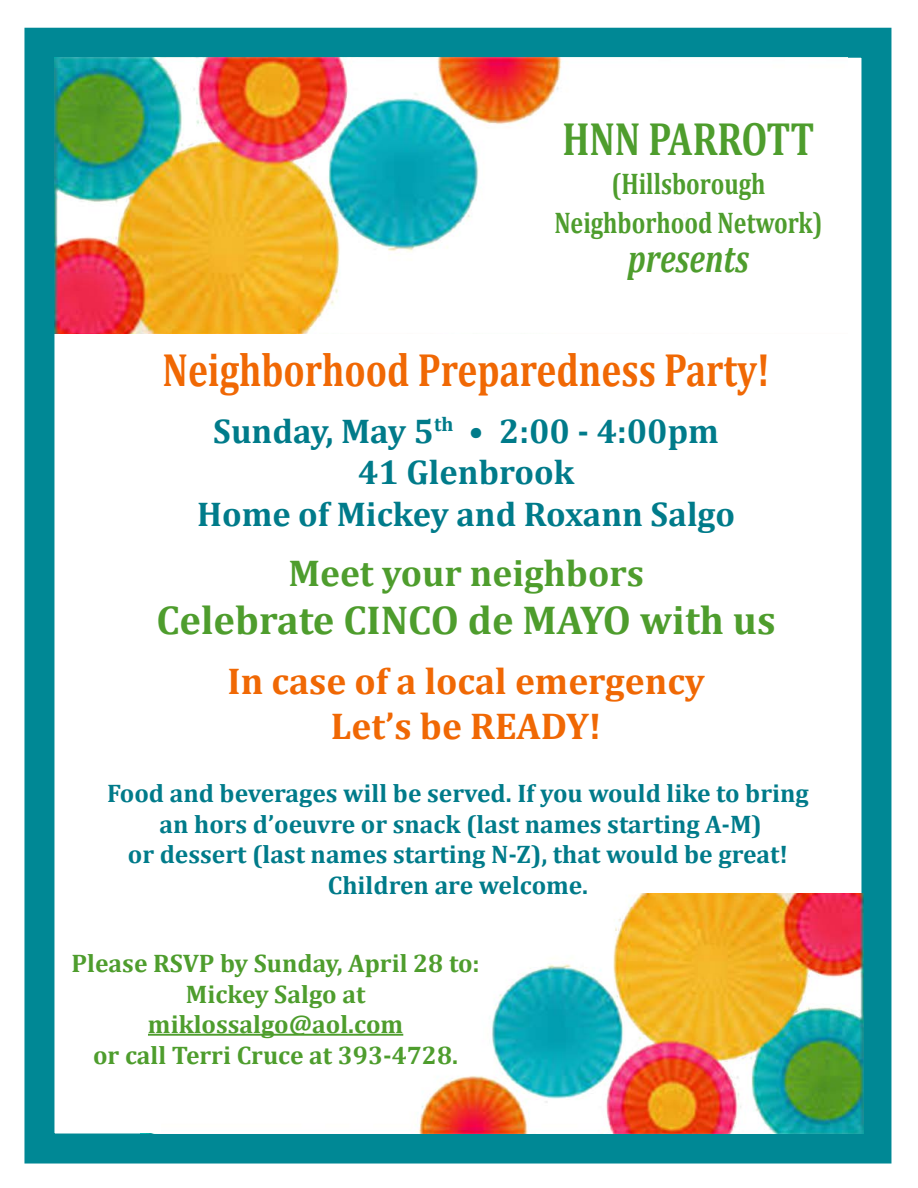
<style>
.page{position:relative;width:918px;height:1188px;background:#fff}
.page>*{position:absolute;margin:0;border:0;box-sizing:border-box;transform-origin:0 0}
.t1{font:700 46.8px "Cambria";color:#f06804;scale:.8 1}
.t2{font:700 46.8px "Cambria";color:#4e9d2d;scale:.8 1}
.t3{font:700 40.5px "Cambria";color:#4e9d2d}
.t4{font:italic 700 39.3px "Cambria";color:#4e9d2d;scale:.8 1}
.t5{font:700 37.5px/45px "Cambria";color:#f06804;text-align:center}
.t6{font:700 37.5px "Cambria";color:#4e9d2d}
.t7{font:700 34.5px/41.4px "Cambria";color:#007b8a;text-align:center}
.t8{font:700 30px/39px "Cambria";color:#4e9d2d;text-align:center;scale:.8 1}
.t9{font:700 25.5px/30.6px "Cambria";color:#007b8a;text-align:center}
.t10{font:700 25.5px/30.6px "Cambria";color:#4e9d2d;text-align:center}
</style>
<div class="page">
<div style="left:24px;top:28px;width:867px;height:1136px;border:30px solid #008895"></div>
<img style="left:141px;top:893px;width:723px;height:241px">
<img style="left:54px;top:58px;width:794px;height:275px">
<div style="left:130px;top:883px;width:31px;height:250px;background:#fff"></div>
<hr style="left:148px;top:1034px;width:255px;height:2px;background:#4e9d2d">
<h1 class="t2" style="left:562px;top:106px;width:317px">HNN PARROTT</h1>
<p class="t8" style="left:554px;top:164px;width:337px">(Hillsborough<br>Neighborhood Network)</p>
<h3 class="t4" style="left:628px;top:231px;width:153px">presents</h3>
<h1 class="t1" style="left:163px;top:337px;width:760px">Neighborhood Preparedness Party!</h1>
<h3 class="t7" style="left:197px;top:409px;width:540px">Sunday, May 5<sup>th</sup> • 2:00 - 4:00pm<br>41 Glenbrook<br>Home of Mickey and Roxann Salgo</h3>
<h3 class="t6" style="left:288px;top:546px;width:357px">Meet your neighbors</h3>
<h2 class="t3" style="left:157px;top:592px;width:621px">Celebrate Cinco de Mayo with us</h2>
<h3 class="t5" style="left:228px;top:658px;width:479px">In case of a local emergency<br>Let’s be READY!</h3>
<p class="t9" style="left:107px;top:777px;width:703px">Food and beverages will be served. If you would like to bring an hors d’oeuvre or snack (last names starting A-M)<br>or dessert (last names starting N-Z), that would be great!<br>Children are welcome.</p>
<p class="t10" style="left:72px;top:947px;width:410px">Please RSVP by Sunday, April 28 to:<br>Mickey Salgo at miklossalgo@aol.com<br>or call Terri Cruce at 393-4728.</p>
</div>
